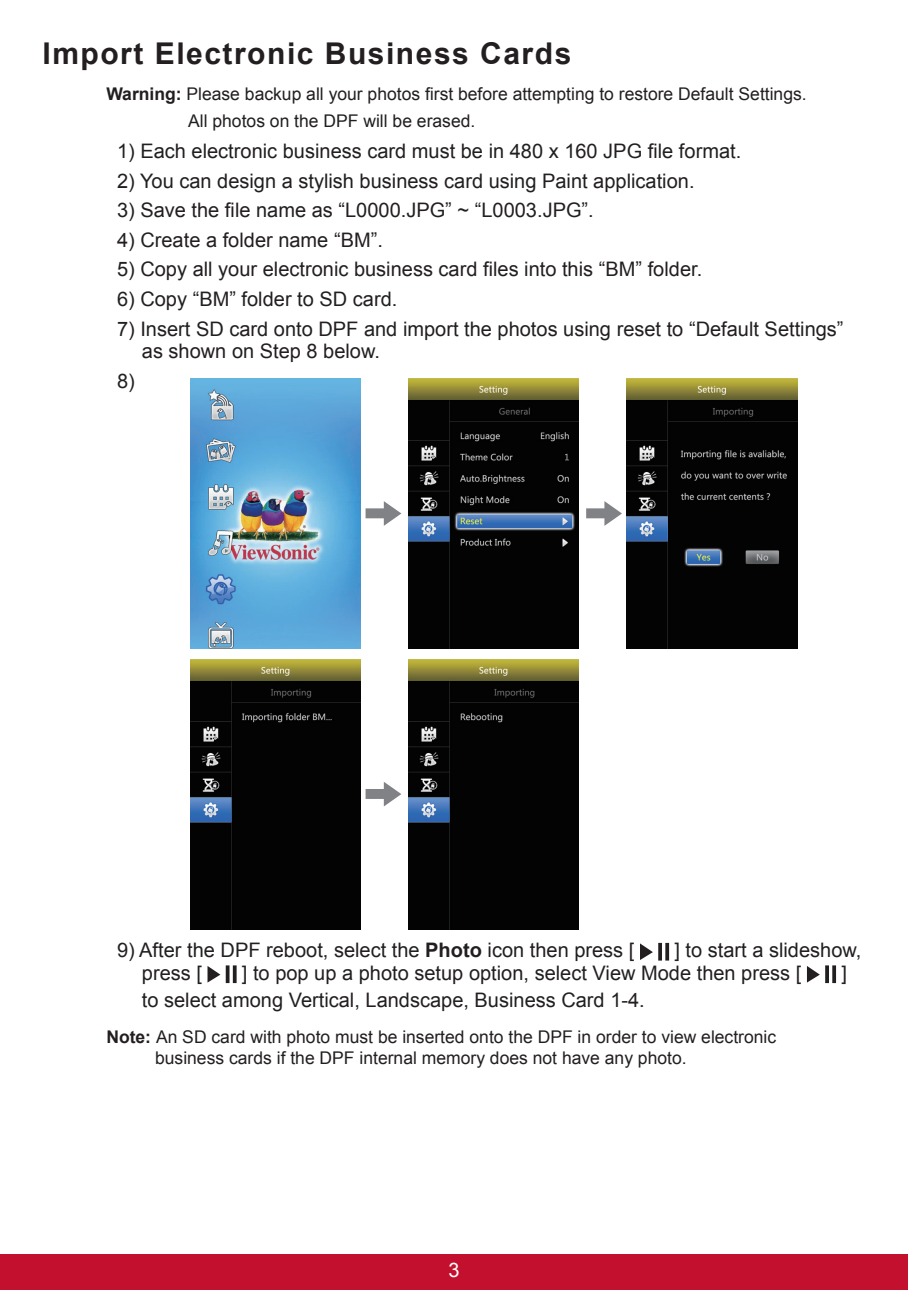
<style>
.page{position:relative;width:908px;height:1290px;background:#fff}
.page>*{position:absolute;margin:0;border:0;box-sizing:border-box;transform-origin:0 0}
.t1{font:700 30px "Arial";letter-spacing:.05em;color:#231f20}
.t2{font:20px/22.5px "Arial";color:#231f20}
.t3{font:20px "Arial";color:#fff}
.t4{font:17.5px/27.5px "Arial";color:#231f20}
.s1{font-weight:700}
</style>
<div class="page">
<div style="left:0;top:1254px;width:907px;height:36px;background:#c3102f"></div>
<img style="left:190px;top:379px;width:170px;height:269px">
<img style="left:408px;top:379px;width:170px;height:269px">
<img style="left:626px;top:379px;width:170px;height:269px">
<svg style="left:365px;top:501px;width:36px;height:25px"></svg>
<svg style="left:586px;top:501px;width:35px;height:25px"></svg>
<img style="left:190px;top:659px;width:170px;height:270px">
<img style="left:408px;top:659px;width:170px;height:270px">
<svg style="left:365px;top:782px;width:36px;height:24px"></svg>
<svg style="left:640px;top:943px;width:12px;height:17px"></svg>
<div style="left:665px;top:943px;width:3px;height:17px;border:1px solid #231f20"></div>
<div style="left:658px;top:943px;width:3px;height:17px;border:1px solid #231f20"></div>
<svg style="left:207px;top:966px;width:13px;height:16px"></svg>
<div style="left:233px;top:965px;width:3px;height:18px;border:1px solid #231f20"></div>
<div style="left:226px;top:965px;width:3px;height:18px;border:1px solid #231f20"></div>
<svg style="left:807px;top:966px;width:12px;height:16px"></svg>
<div style="left:832px;top:965px;width:3px;height:18px;border:1px solid #231f20"></div>
<div style="left:825px;top:965px;width:3px;height:18px;border:1px solid #231f20"></div>
<h1 class="t1" style="left:43px;top:34px;width:530px">Import Electronic Business Cards</h1>
<p class="t4" style="left:188px;top:80px;width:619px;text-indent:-82px"><span class="s1">Warning:</span> Please backup all your photos first before attempting to restore Default Settings.<br>All photos on the DPF will be erased.</p>
<p class="t2" style="left:117px;top:140px;width:625px">1) Each electronic business card must be in 480 x 160 JPG file format.</p>
<p class="t2" style="left:117px;top:170px;width:578px">2) You can design a stylish business card using Paint application.</p>
<p class="t2" style="left:117px;top:199px;width:478px">3) Save the file name as “L0000.JPG” ~ “L0003.JPG”.</p>
<p class="t2" style="left:117px;top:229px;width:267px">4) Create a folder name “BM”.</p>
<p class="t2" style="left:117px;top:258px;width:586px">5) Copy all your electronic business card files into this “BM” folder.</p>
<p class="t2" style="left:117px;top:288px;width:282px">6) Copy “BM” folder to SD card.</p>
<p class="t2" style="left:142px;top:318px;width:703px;text-indent:-25px">7) Insert SD card onto DPF and import the photos using reset to “Default Settings” as shown on Step 8 below.</p>
<p class="t2" style="left:117px;top:370px;width:19px">8)</p>
<p class="t2" style="left:117px;top:939px;width:518px">9) After the DPF reboot, select the <span class="s1">Photo</span> icon then press [</p>
<p class="t2" style="left:674px;top:939px;width:188px">] to start a slideshow,</p>
<p class="t2" style="left:142px;top:962px;width:62px">press [</p>
<p class="t2" style="left:242px;top:962px;width:560px">] to pop up a photo setup option, select View Mode then press [</p>
<p class="t2" style="left:841px;top:962px;width:7px">]</p>
<p class="t2" style="left:142px;top:989px;width:504px">to select among Vertical, Landscape, Business Card 1-4.</p>
<p class="t4" style="left:155px;top:1026px;width:622px;line-height:21px;text-indent:-49px"><span class="s1">Note:</span> An SD card with photo must be inserted onto the DPF in order to view electronic business cards if the DPF internal memory does not have any photo.</p>
<p class="t3" style="left:448px;top:1257px;width:13px">3</p>
</div>
